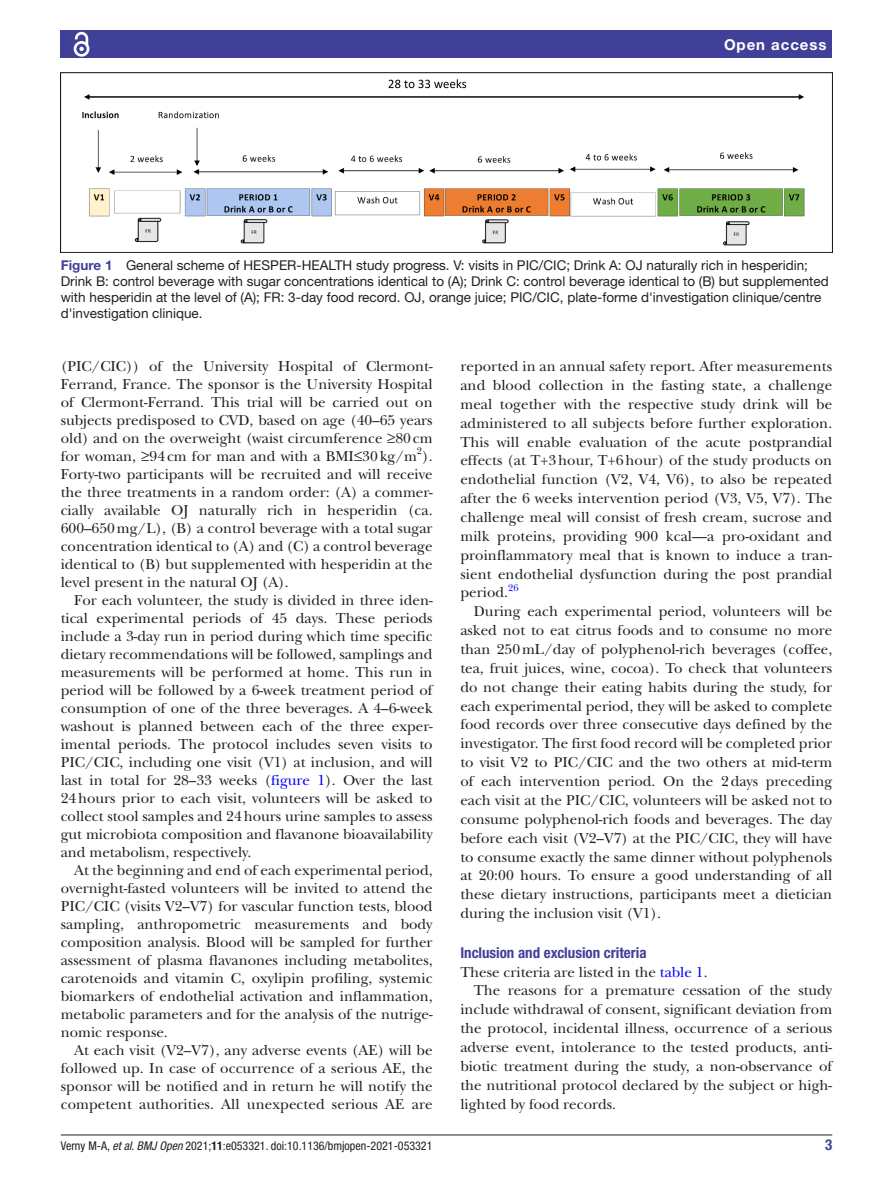
<style>
.page{position:relative;width:893px;height:1191px;background:#fff}
.page>*{position:absolute;margin:0;border:0;box-sizing:border-box;transform-origin:0 0}
.t1{font:15px/18px "New Baskerville";color:#231f20;text-align:justify}
.t2{font:700 condensed 15px "Helvetica Neue LT Std";color:#414099}
.t3{font:700 15px "Helvetica Neue LT Std";letter-spacing:.065em;color:#fff}
.t4{font:13.5px/16.2px "Helvetica Neue LT Std";color:#231f20}
.t5{font:condensed 12px "Helvetica Neue LT Std";color:#231f20}
.t6{font:9.9px "New Baskerville";color:#00f}
.s1{font-weight:700;color:#414099}
.s2{color:#00f}
.s3{font-style:italic}
.s4{font-weight:700}
</style>
<div class="page">
<hr style="left:61px;top:1134px;width:771px;height:1px;background:#231f20">
<div style="left:61px;top:31px;width:771px;height:27px;background:#414099"></div>
<svg style="left:73px;top:31px;width:17px;height:26px"></svg>
<img style="left:61px;top:73px;width:771px;height:179px">
<p class="t3" style="left:724px;top:35px;width:104px">Open access</p>
<p class="t4" style="left:61px;top:257px;width:769px"><span class="s1">Figure 1</span> General scheme of HESPER-HEALTH study progress. V: visits in PIC/CIC; Drink A: OJ naturally rich in hesperidin; Drink B: control beverage with sugar concentrations identical to (A); Drink C: control beverage identical to (B) but supplemented with hesperidin at the level of (A); FR: 3-day food record. OJ, orange juice; PIC/CIC, plate-forme d'investigation clinique/centre d'investigation clinique.</p>
<p class="t1" style="left:61px;top:357px;width:373px">(PIC/CIC)) of the University Hospital of Clermont-Ferrand, France. The sponsor is the University Hospital of Clermont-Ferrand. This trial will be carried out on subjects predisposed to CVD, based on age (40–65 years old) and on the overweight (waist circumference ≥80cm for woman, ≥94cm for man and with a BMI≤30kg/m<sup>2</sup>).<br>Forty-two participants will be recruited and will receive the three treatments in a random order: (A) a commer&shy;cially available OJ naturally rich in hesperidin (ca.<br>600–650mg/L), (B) a control beverage with a total sugar concentration identical to (A) and (C) a control beverage identical to (B) but supplemented with hesperidin at the level present in the natural OJ (A).</p>
<p class="t1" style="left:61px;top:591px;width:373px;text-indent:14px">For each volunteer, the study is divided in three iden&shy;tical experimental periods of 45 days. These periods include a 3-day run in period during which time specific dietary recommendations will be followed, samplings and measurements will be performed at home. This run in period will be followed by a 6-week treatment period of consumption of one of the three beverages. A 4–6-week washout is planned between each of the three exper&shy;imental periods. The protocol includes seven visits to PIC/CIC, including one visit (V1) at inclusion, and will last in total for 28–33 weeks (<span class="s2">figure 1</span>). Over the last 24hours prior to each visit, volunteers will be asked to collect stool samples and 24hours urine samples to assess gut microbiota composition and flavanone bioavailability and metabolism, respectively.</p>
<p class="t1" style="left:61px;top:861px;width:373px;text-indent:14px">At the beginning and end of each experimental period, overnight-fasted volunteers will be invited to attend the PIC/CIC (visits V2–V7) for vascular function tests, blood sampling, anthropometric measurements and body composition analysis. Blood will be sampled for further assessment of plasma flavanones including metabolites, carotenoids and vitamin C, oxylipin profiling, systemic biomarkers of endothelial activation and inflammation, metabolic parameters and for the analysis of the nutrige&shy;nomic response.</p>
<p class="t1" style="left:61px;top:1041px;width:373px;text-indent:14px">At each visit (V2–V7), any adverse events (AE) will be followed up. In case of occurrence of a serious AE, the sponsor will be notified and in return he will notify the competent authorities. All unexpected serious AE are</p>
<p class="t1" style="left:460px;top:357px;width:373px;line-height:18.9px">reported in an annual safety report. After measurements and blood collection in the fasting state, a challenge meal together with the respective study drink will be administered to all subjects before further exploration.<br>This will enable evaluation of the acute postprandial effects (at T+3hour, T+6hour) of the study products on endothelial function (V2, V4, V6), to also be repeated after the 6 weeks intervention period (V3, V5, V7). The challenge meal will consist of fresh cream, sucrose and milk proteins, providing 900 kcal—a pro-oxidant and proinflammatory meal that is known to induce a tran&shy;sient endothelial dysfunction during the post prandial period.</p>
<p class="t6" style="left:508px;top:582px;width:12px">26</p>
<p class="t1" style="left:460px;top:602px;width:373px;line-height:18.9px;text-indent:14px">During each experimental period, volunteers will be asked not to eat citrus foods and to consume no more than 250mL/day of polyphenol-rich beverages (coffee, tea, fruit juices, wine, cocoa). To check that volunteers do not change their eating habits during the study, for each experimental period, they will be asked to complete food records over three consecutive days defined by the investigator. The first food record will be completed prior to visit V2 to PIC/CIC and the two others at mid-term of each intervention period. On the 2days preceding each visit at the PIC/CIC, volunteers will be asked not to consume polyphenol-rich foods and beverages. The day before each visit (V2–V7) at the PIC/CIC, they will have to consume exactly the same dinner without polyphenols at 20:00 hours. To ensure a good understanding of all these dietary instructions, participants meet a dietician during the inclusion visit (V1).</p>
<p class="t2" style="left:460px;top:943px;width:188px">Inclusion and exclusion criteria</p>
<p class="t1" style="left:460px;top:962px;width:249px">These criteria are listed in the <span class="s2">table 1</span>.</p>
<p class="t1" style="left:474px;top:981px;width:360px">The reasons for a premature cessation of the study</p>
<p class="t1" style="left:460px;top:1000px;width:373px">include withdrawal of consent, significant deviation from</p>
<p class="t1" style="left:460px;top:1019px;width:373px">the protocol, incidental illness, occurrence of a serious</p>
<p class="t1" style="left:460px;top:1038px;width:373px">adverse event, intolerance to the tested products, anti-</p>
<p class="t1" style="left:460px;top:1057px;width:373px">biotic treatment during the study, a non-observance of</p>
<p class="t1" style="left:460px;top:1076px;width:373px">the nutritional protocol declared by the subject or high-</p>
<p class="t1" style="left:460px;top:1094px;width:157px">lighted by food records.</p>
<p class="t5" style="left:61px;top:1138px;width:373px">Verny M-A, <span class="s3">et al</span>. <span class="s3">BMJ Open</span> 2021;<span class="s4">11</span>:e053321. doi:10.1136/bmjopen-2021-053321</p>
<p class="t2" style="left:825px;top:1135px;width:9px">3</p>
</div>
